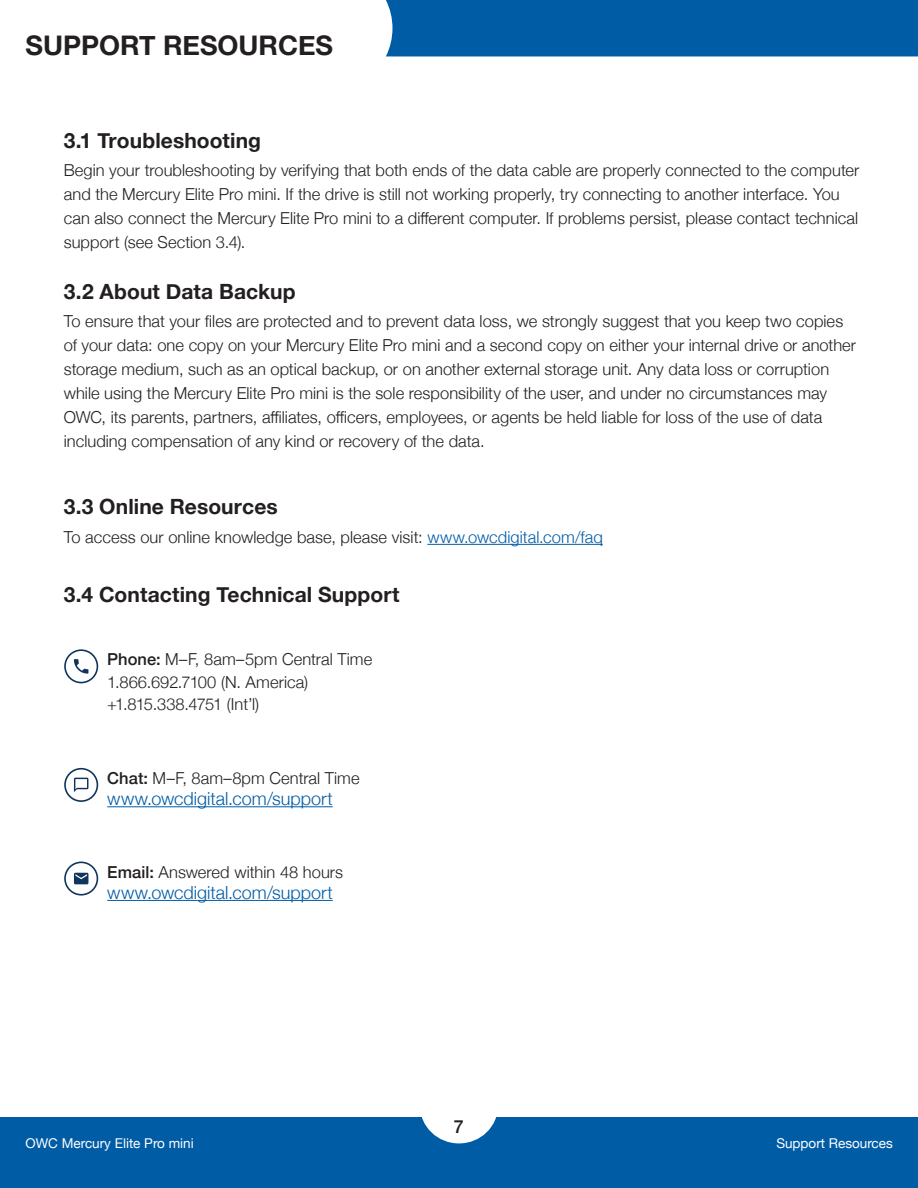
<style>
.page{position:relative;width:918px;height:1188px;background:#fff}
.page>*{position:absolute;margin:0;border:0;box-sizing:border-box;transform-origin:0 0}
.Section_Header{font:700 27px "Helvetica Neue";color:#231f20}
.t1{font:700 21px "Helvetica Neue";letter-spacing:.005em;color:#231f20}
.Header_Paragraph{font:300 18px "Helvetica Neue";color:#015ca6}
.t2{font:500 18px "Helvetica Neue";color:#231f20}
.Subhead_Paragraph{font:300 16.5px/24px "Helvetica Neue";letter-spacing:.005em;color:#231f20}
.Header_Paragraph-2{font:300 16.5px "Helvetica Neue";letter-spacing:.005em;color:#231f20}
.Header_Paragraph-3{font:300 16.5px "Helvetica Neue";letter-spacing:-.045em;color:#231f20}
.t3{font:13.5px "Helvetica Neue";color:#fff}
.s1{color:#015ca6}
.s2{font-weight:500}
</style>
<div class="page">
<div style="left:0;top:1118px;width:918px;height:70px;background:#015ca6"></div>
<div style="left:420px;top:1068px;width:78px;height:75px;background:#fff;border-radius:50%"></div>
<hr style="left:427px;top:544px;width:176px;height:1px;background:#015ca6">
<svg style="left:64px;top:649px;width:34px;height:34px"></svg>
<svg style="left:64px;top:862px;width:34px;height:34px"></svg>
<hr style="left:107px;top:900px;width:226px;height:1px;background:#015ca6">
<svg style="left:64px;top:768px;width:34px;height:34px"></svg>
<hr style="left:107px;top:806px;width:226px;height:1px;background:#015ca6">
<div style="left:386px;top:0;width:532px;height:56px;background:#015ca6"></div>
<p class="Section_Header" style="left:26px;top:24px;width:309px">SUPPORT RESOURCES</p>
<p class="t1" style="left:64px;top:124px;width:199px">3.1 Troubleshooting</p>
<p class="Subhead_Paragraph" style="left:64px;top:157px;width:797px">Begin your troubleshooting by verifying that both ends of the data cable are properly connected to the computer and the Mercury Elite Pro mini. If the drive is still not working properly, try connecting to another interface. You can also connect the Mercury Elite Pro mini to a different computer. If problems persist, please contact technical support (see Section 3.4).</p>
<p class="t1" style="left:64px;top:275px;width:233px">3.2 About Data Backup</p>
<p class="Subhead_Paragraph" style="left:64px;top:308px;width:794px">To ensure that your files are protected and to prevent data loss, we strongly suggest that you keep two copies of your data: one copy on your Mercury Elite Pro mini and a second copy on either your internal drive or another storage medium, such as an optical backup, or on another external storage unit. Any data loss or corruption while using the Mercury Elite Pro mini is the sole responsibility of the user, and under no circumstances may OWC, its parents, partners, affiliates, officers, employees, or agents be held liable for loss of the use of data including compensation of any kind or recovery of the data.</p>
<p class="t1" style="left:64px;top:490px;width:216px">3.3 Online Resources</p>
<p class="Subhead_Paragraph" style="left:64px;top:524px;width:541px">To access our online knowledge base, please visit: <span class="s1">www.owcdigital.com/faq</span></p>
<p class="t1" style="left:64px;top:578px;width:337px">3.4 Contacting Technical Support</p>
<p class="Header_Paragraph-2" style="left:107px;top:646px;width:266px"><span class="s2">Phone:</span> M–F, 8am–5pm Central Time</p>
<p class="Header_Paragraph-2" style="left:107px;top:669px;width:203px">1.866.692.7100 (N. America)</p>
<p class="Header_Paragraph-3" style="left:107px;top:691px;width:154px">+1.815.338.4751 (Int’l)</p>
<p class="Header_Paragraph-2" style="left:107px;top:765px;width:254px"><span class="s2">Chat:</span> M–F, 8am–8pm Central Time</p>
<p class="Header_Paragraph" style="left:107px;top:784px;width:227px">www.owcdigital.com/support</p>
<p class="Header_Paragraph-2" style="left:107px;top:858px;width:237px"><span class="s2">Email:</span> Answered within 48 hours</p>
<p class="Header_Paragraph" style="left:107px;top:878px;width:227px">www.owcdigital.com/support</p>
<p class="t2" style="left:454px;top:1112px;width:12px">7</p>
<p class="t3" style="left:26px;top:1134px;width:170px">OWC Mercury Elite Pro mini</p>
<p class="t3" style="left:776px;top:1134px;width:118px">Support Resources</p>
</div>
